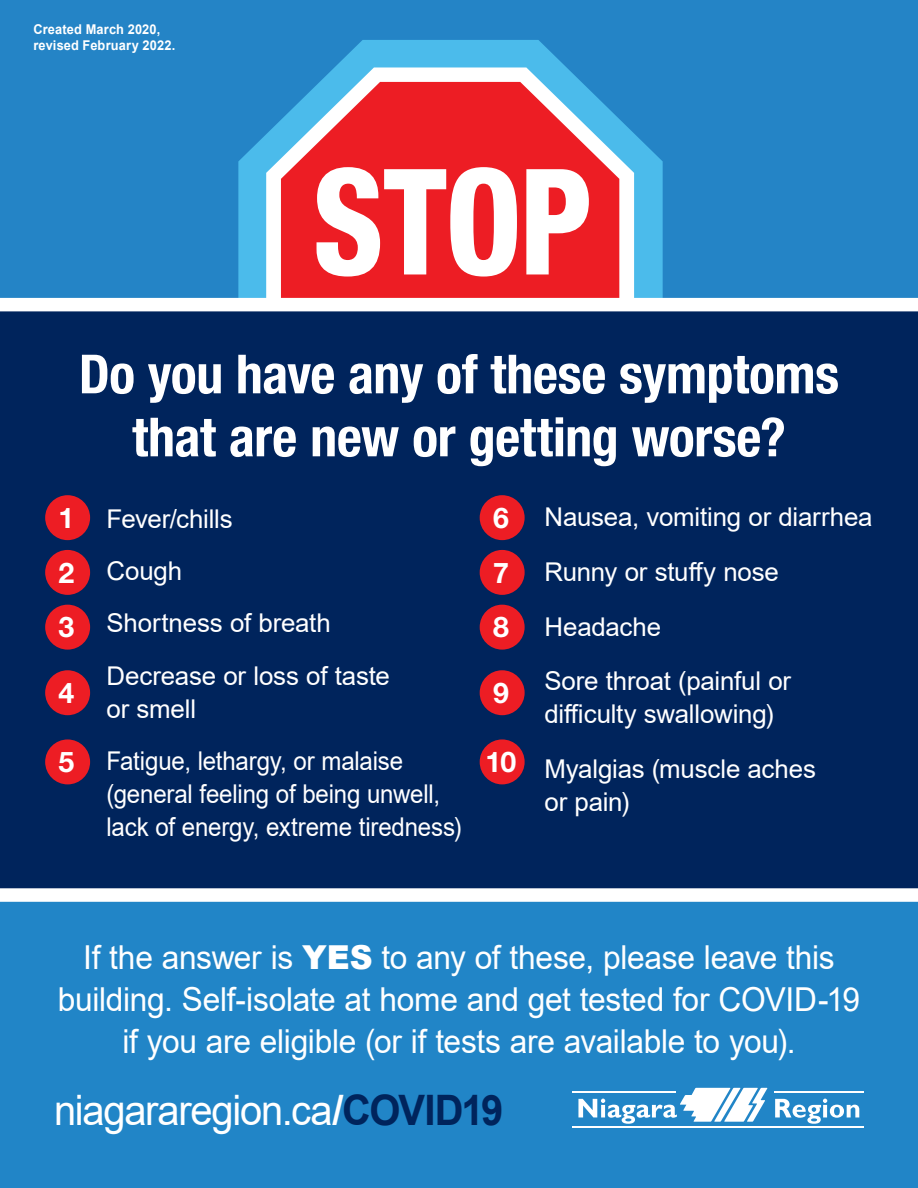
<style>
.page{position:relative;width:918px;height:1188px;background:#fff}
.page>*{position:absolute;margin:0;border:0;box-sizing:border-box;transform-origin:0 0}
.t1{font:800 condensed 147.45px "Helvetica Neue LT Std";color:#fff;scale:.9 1}
.t2{font:700 condensed 54px/63px "Helvetica Neue LT Std";letter-spacing:-.01em;color:#fff;text-align:center}
.t3{font:42px "Arial";letter-spacing:-.03em;color:#fff;scale:.95 1}
.t4{font:33px/42px "Arial";letter-spacing:-.01em;color:#fff;text-align:center;scale:.96 1}
.t5{font:700 28.5px "Helvetica Neue LT Std";color:#fff}
.t6{font:25.8px/33px "Arial";letter-spacing:-.01em;color:#fff}
.t7{font:25.8px/33px "Arial";letter-spacing:-.01em;color:#fff;scale:.93 1}
.t8{font:700 13.5px/16.2px "Arial";letter-spacing:.015em;color:#fff;scale:.95 1}
.s1{font-weight:900}
.s2{font-weight:700}
.s3{font-weight:700;color:#00245c}
</style>
<div class="page">
<div style="left:0;top:839px;width:918px;height:349px;background:#2185c7"></div>
<div style="left:0;top:0;width:918px;height:321px;background:#2484c6"></div>
<svg style="left:238px;top:40px;width:425px;height:251px;fill:#4bbbeb"></svg>
<svg style="left:266px;top:67px;width:368px;height:224px"></svg>
<svg style="left:281px;top:82px;width:338px;height:209px;background:#df343f"></svg>
<div style="left:0;top:291px;width:918px;height:611px;background:#00245c"></div>
<svg style="left:578px;top:1088px;width:189px;height:36px"></svg>
<svg style="left:775px;top:1099px;width:84px;height:25px"></svg>
<hr style="left:572px;top:1127px;width:292px;height:1px;background:#fff">
<hr style="left:572px;top:1092px;width:104px;height:1px;background:#fff">
<hr style="left:774px;top:1092px;width:90px;height:1px;background:#fff">
<div style="left:45px;top:495px;width:45px;height:45px;background:#ed1d24;border-radius:50%"></div>
<div style="left:480px;top:495px;width:45px;height:45px;background:#ed1d24;border-radius:50%"></div>
<div style="left:45px;top:550px;width:45px;height:45px;background:#ed1d24;border-radius:50%"></div>
<div style="left:480px;top:550px;width:45px;height:45px;background:#ed1d24;border-radius:50%"></div>
<div style="left:45px;top:605px;width:45px;height:45px;background:#ed1d24;border-radius:50%"></div>
<div style="left:480px;top:605px;width:45px;height:45px;background:#ed1d24;border-radius:50%"></div>
<div style="left:45px;top:670px;width:45px;height:45px;background:#ed1d24;border-radius:50%"></div>
<div style="left:480px;top:670px;width:45px;height:45px;background:#ed1d24;border-radius:50%"></div>
<div style="left:45px;top:739px;width:45px;height:45px;background:#ed1d24;border-radius:50%"></div>
<div style="left:480px;top:739px;width:45px;height:45px;background:#ed1d24;border-radius:50%"></div>
<p class="t8" style="left:33px;top:21px;width:151px">Created March 2020, revised February 2022.</p>
<p class="t1" style="left:313px;top:131px;width:313px">STOP</p>
<h1 class="t2" style="left:79px;top:342px;width:762px">Do you have any of these symptoms that are new or getting worse?</h1>
<p class="t5" style="left:59px;top:500px;width:17px">1</p>
<p class="t5" style="left:493px;top:500px;width:17px">6</p>
<p class="t5" style="left:59px;top:555px;width:17px">2</p>
<p class="t5" style="left:493px;top:555px;width:17px">7</p>
<p class="t5" style="left:59px;top:610px;width:17px">3</p>
<p class="t5" style="left:493px;top:610px;width:17px">8</p>
<p class="t6" style="left:106px;top:502px;width:128px">Fever/chills</p>
<p class="t6" style="left:106px;top:554px;width:77px">Cough</p>
<p class="t6" style="left:106px;top:607px;width:226px">Shortness of breath</p>
<p class="t6" style="left:106px;top:659px;width:285px">Decrease or loss of taste or smell</p>
<p class="t7" style="left:106px;top:745px;width:383px">Fatigue, lethargy, or malaise (general feeling of being unwell, lack of energy, extreme tiredness)</p>
<p class="t5" style="left:59px;top:675px;width:17px">4</p>
<p class="t5" style="left:493px;top:675px;width:17px">9</p>
<p class="t5" style="left:59px;top:744px;width:17px">5</p>
<p class="t5" style="left:486px;top:744px;width:32px">10</p>
<p class="t6" style="left:544px;top:500px;width:330px">Nausea, vomiting or diarrhea</p>
<p class="t6" style="left:544px;top:555px;width:236px">Runny or stuffy nose</p>
<p class="t6" style="left:544px;top:610px;width:118px">Headache</p>
<p class="t6" style="left:544px;top:665px;width:248px">Sore throat (painful or difficulty swallowing)</p>
<p class="t6" style="left:544px;top:752px;width:273px">Myalgias (muscle aches or pain)</p>
<h2 class="t4" style="left:58px;top:936px;width:837px">If the answer is <span class="s1">YES</span> to any of these, please leave this building. Self-isolate at home and get tested for COVID-19 if you are eligible (or if tests are available to you).</h2>
<p class="t3" style="left:54px;top:1081px;width:475px">niagararegion.ca<span class="s2">/</span><span class="s3">COVID19</span></p>
</div>
